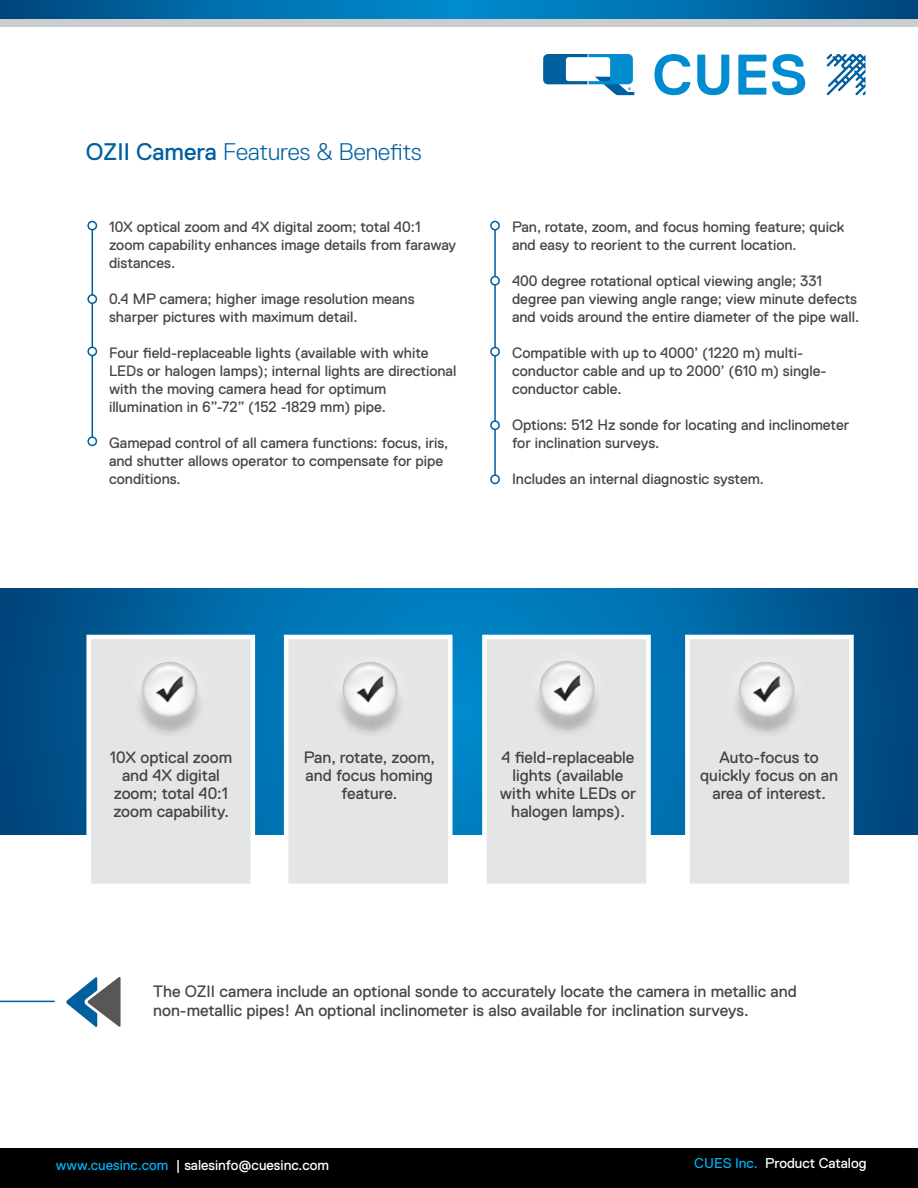
<style>
.page{position:relative;width:918px;height:1188px;background:#fff}
.page>*{position:absolute;margin:0;border:0;box-sizing:border-box;transform-origin:0 0}
.t1{font:700 57.15px "Replica Std";color:#008ccf}
.t2{font:300 24px "Replica Std";color:#005f9e}
.t3{font:16.5px/18px "Replica Std";color:#434345;text-align:center}
.t4{font:16.5px/19.5px "Replica Std";color:#464547}
.t5{font:15px/18px "Replica Std";color:#464547}
.t6{font:14.25px "Replica Std";color:#fff}
.s1{font-weight:400}
.s2{color:#00aeef}
.s3{color:#000}
</style>
<div class="page">
<hr style="left:0;top:1148px;width:1px;height:40px;background:#000">
<div style="left:1px;top:1148px;width:917px;height:40px;background:#000"></div>
<svg style="left:1px;top:588px;width:917px;height:246px;background:#00619d"></svg>
<hr style="left:0;top:588px;width:1px;height:246px;background:#00447c">
<div style="left:86px;top:635px;width:169px;height:253px;background:#e4e5e6;border:4px solid #fff"></div>
<div style="left:284px;top:635px;width:169px;height:253px;background:#e4e5e6;border:4px solid #fff"></div>
<div style="left:482px;top:635px;width:169px;height:253px;background:#e4e5e6;border:4px solid #fff"></div>
<div style="left:685px;top:635px;width:169px;height:253px;background:#e4e5e6;border:4px solid #fff"></div>
<img style="left:118px;top:637px;width:103px;height:97px">
<img style="left:319px;top:637px;width:103px;height:97px">
<img style="left:515px;top:637px;width:104px;height:96px">
<img style="left:715px;top:637px;width:103px;height:97px">
<svg style="left:827px;top:54px;width:38px;height:41px"></svg>
<svg style="left:543px;top:54px;width:91px;height:41px"></svg>
<svg style="left:1px;top:0;width:917px;height:19px;background:#006ca9"></svg>
<div style="left:0;top:19px;width:918px;height:8px;background:#cbcdce"></div>
<svg style="left:0;top:0;width:1px;height:19px"></svg>
<hr style="left:0;top:1001px;width:104px;height:1px;background:#005f9e">
<div style="left:55px;top:961px;width:87px;height:83px;background:#fff;border-radius:50%"></div>
<svg style="left:66px;top:977px;width:55px;height:50px"></svg>
<hr style="left:494px;top:226px;width:2px;height:253px;background:#005f9e">
<hr style="left:92px;top:224px;width:1px;height:219px;background:#005f9e">
<div style="left:88px;top:222px;width:8px;height:8px;background:#fff;border-radius:50%"></div>
<div style="left:87px;top:221px;width:10px;height:10px;border:2px solid #005f9e;border-radius:50%"></div>
<div style="left:88px;top:295px;width:8px;height:8px;background:#fff;border-radius:50%"></div>
<div style="left:87px;top:294px;width:10px;height:10px;border:2px solid #005f9e;border-radius:50%"></div>
<div style="left:491px;top:475px;width:8px;height:8px;background:#fff;border-radius:50%"></div>
<div style="left:490px;top:474px;width:10px;height:10px;border:2px solid #005f9e;border-radius:50%"></div>
<div style="left:88px;top:347px;width:8px;height:9px;background:#fff;border-radius:50%"></div>
<div style="left:87px;top:347px;width:10px;height:9px;border:2px solid #005f9e;border-radius:50%"></div>
<div style="left:88px;top:437px;width:8px;height:8px;background:#fff;border-radius:50%"></div>
<div style="left:87px;top:436px;width:10px;height:10px;border:2px solid #005f9e;border-radius:50%"></div>
<div style="left:491px;top:221px;width:8px;height:9px;background:#fff;border-radius:50%"></div>
<div style="left:490px;top:221px;width:10px;height:9px;border:2px solid #005f9e;border-radius:50%"></div>
<div style="left:491px;top:277px;width:8px;height:8px;background:#fff;border-radius:50%"></div>
<div style="left:490px;top:276px;width:10px;height:10px;border:2px solid #005f9e;border-radius:50%"></div>
<div style="left:491px;top:421px;width:8px;height:8px;background:#fff;border-radius:50%"></div>
<div style="left:490px;top:420px;width:10px;height:10px;border:2px solid #005f9e;border-radius:50%"></div>
<div style="left:491px;top:348px;width:8px;height:8px;background:#fff;border-radius:50%"></div>
<div style="left:490px;top:347px;width:10px;height:10px;border:2px solid #005f9e;border-radius:50%"></div>
<h2 class="t2" style="left:86px;top:138px;width:337px"><span class="s1">OZII Camera</span> Features &amp; Benefits</h2>
<p class="t5" style="left:109px;top:218px;width:349px">10X optical zoom and 4X digital zoom; total 40:1 zoom capability enhances image details from faraway distances.</p>
<p class="t5" style="left:109px;top:290px;width:307px">0.4 MP camera; higher image resolution means sharper pictures with maximum detail.</p>
<p class="t5" style="left:109px;top:344px;width:349px">Four field-replaceable lights (available with white LEDs or halogen lamps); internal lights are directional with the moving camera head for optimum illumination in 6”-72” (152 -1829 mm) pipe.</p>
<p class="t5" style="left:109px;top:434px;width:341px">Gamepad control of all camera functions: focus, iris, and shutter allows operator to compensate for pipe conditions.</p>
<h1 class="t1" style="left:652px;top:43px;width:157px">CUES</h1>
<p class="t5" style="left:512px;top:218px;width:334px">Pan, rotate, zoom, and focus homing feature; quick and easy to reorient to the current location.</p>
<p class="t5" style="left:512px;top:272px;width:349px">400 degree rotational optical viewing angle; 331 degree pan viewing angle range; view minute defects and voids around the entire diameter of the pipe wall.</p>
<p class="t5" style="left:512px;top:344px;width:316px">Compatible with up to 4000’ (1220 m) multi&shy;conductor cable and up to 2000’ (610 m) single&shy;conductor cable.</p>
<p class="t5" style="left:512px;top:416px;width:339px">Options: 512 Hz sonde for locating and inclinometer for inclination surveys.</p>
<p class="t5" style="left:512px;top:470px;width:254px">Includes an internal diagnostic system.</p>
<p class="t3" style="left:110px;top:748px;width:124px">10X optical zoom and 4X digital zoom; total 40:1 zoom capability.</p>
<p class="t3" style="left:304px;top:748px;width:133px">Pan, rotate, zoom, and focus homing feature.</p>
<p class="t3" style="left:500px;top:748px;width:138px">4 field-replaceable lights (available with white LEDs or halogen lamps).</p>
<p class="t3" style="left:700px;top:748px;width:139px">Auto-focus to quickly focus on an area of interest.</p>
<p class="t4" style="left:153px;top:981px;width:645px">The OZII camera include an optional sonde to accurately locate the camera in metallic and non-metallic pipes! An optional inclinometer is also available for inclination surveys.</p>
<p class="t6" style="left:56px;top:1158px;width:275px"><span class="s2">www.cuesinc.com</span><span class="s3">,</span> | salesinfo@cuesinc.com</p>
<p class="t6" style="left:694px;top:1156px;width:174px"><span class="s2">CUES Inc.</span><span class="s3">,</span> Product Catalog</p>
</div>
